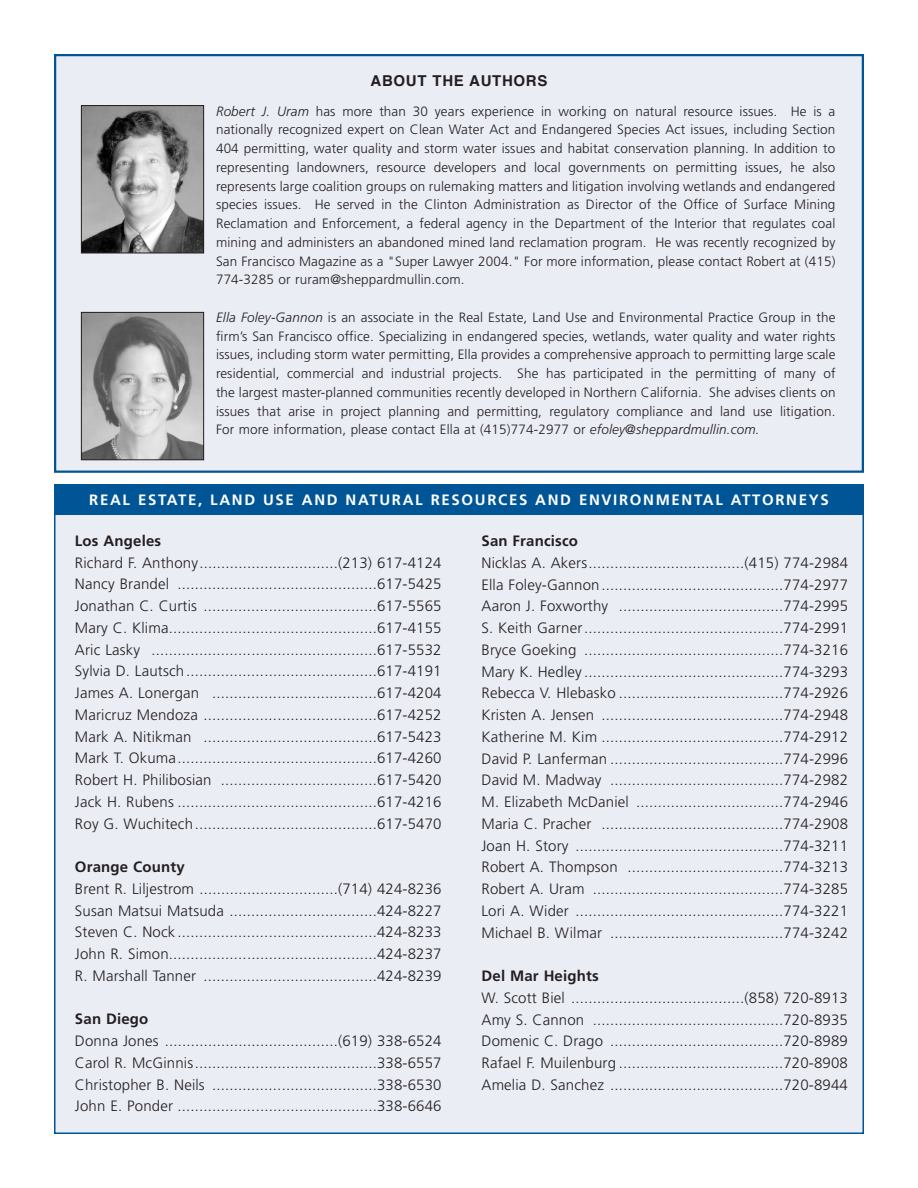
<style>
.page{position:relative;width:918px;height:1188px;background:#fff}
.page>*{position:absolute;margin:0;border:0;box-sizing:border-box;transform-origin:0 0}
.t1{font:300 15px/21.8px "Frutiger";letter-spacing:.01em;color:#231f20;text-align:justify}
.t2{font:700 15px "Frutiger";letter-spacing:.11em;color:#fff}
.t3{font:700 15px "Frutiger";letter-spacing:.01em;color:#231f20}
.t4{font:700 15px "Helvetica";letter-spacing:.045em;color:#231f20}
.t5{font:300 13.5px/18.8px "Frutiger";letter-spacing:.01em;color:#231f20;text-align:justify}
.s1{font-style:italic}
</style>
<div class="page">
<div style="left:55px;top:55px;width:808px;height:417px;background:#ebedf5"></div>
<div style="left:54px;top:54px;width:810px;height:419px;border:2px solid #005596"></div>
<img style="left:83px;top:107px;width:119px;height:144px">
<div style="left:81px;top:105px;width:123px;height:148px;border:1px solid #231f20"></div>
<img style="left:83px;top:314px;width:119px;height:144px">
<div style="left:81px;top:312px;width:123px;height:148px;border:1px solid #231f20"></div>
<div style="left:55px;top:485px;width:808px;height:648px;background:#ebedf5"></div>
<div style="left:54px;top:484px;width:810px;height:31px;background:#005596"></div>
<p class="t4" style="left:371px;top:74px;width:178px">ABOUT THE AUTHORS</p>
<p class="t5" style="left:216px;top:103px;width:621px"><span class="s1">Robert J. Uram</span> has more than 30 years experience in working on natural resource issues. He is a nationally recognized expert on Clean Water Act and Endangered Species Act issues, including Section 404 permitting, water quality and storm water issues and habitat conservation planning. In addition to representing landowners, resource developers and local governments on permitting issues, he also represents large coalition groups on rulemaking matters and litigation involving wetlands and endangered species issues. He served in the Clinton Administration as Director of the Office of Surface Mining Reclamation and Enforcement, a federal agency in the Department of the Interior that regulates coal mining and administers an abandoned mined land reclamation program. He was recently recognized by San Francisco Magazine as a "Super Lawyer 2004." For more information, please contact Robert at (415)<br>774-3285 or ruram@sheppardmullin.com.</p>
<p class="t5" style="left:216px;top:309px;width:621px"><span class="s1">Ella Foley-Gannon</span> is an associate in the Real Estate, Land Use and Environmental Practice Group in the firm’s San Francisco office. Specializing in endangered species, wetlands, water quality and water rights issues, including storm water permitting, Ella provides a comprehensive approach to permitting large scale residential, commercial and industrial projects. She has participated in the permitting of many of the largest master-planned communities recently developed in Northern California. She advises clients on issues that arise in project planning and permitting, regulatory compliance and land use litigation.<br>For more information, please contact Ella at (415)774-2977 or <span class="s1">efoley@sheppardmullin.com.</span></p>
<p class="t2" style="left:89px;top:493px;width:741px">REAL ESTATE, LAND USE AND NATURAL RESOURCES AND ENVIRONMENTAL ATTORNEYS</p>
<p class="t3" style="left:75px;top:535px;width:88px">Los Angeles</p>
<p class="t1" style="left:75px;top:553px;width:368px">Richard F. Anthony................................(213) 617-4124<br>Nancy Brandel ..............................................617-5425<br>Jonathan C. Curtis ........................................617-5565<br>Mary C. Klima................................................617-4155<br>Aric Lasky ....................................................617-5532<br>Sylvia D. Lautsch............................................617-4191<br>James A. Lonergan ......................................617-4204<br>Maricruz Mendoza ........................................617-4252<br>Mark A. Nitikman ........................................617-5423<br>Mark T. Okuma..............................................617-4260<br>Robert H. Philibosian ....................................617-5420<br>Jack H. Rubens ..............................................617-4216<br>Roy G. Wuchitech..........................................617-5470</p>
<p class="t3" style="left:75px;top:861px;width:111px">Orange County</p>
<p class="t1" style="left:75px;top:879px;width:368px">Brent R. Liljestrom ................................(714) 424-8236<br>Susan Matsui Matsuda ..................................424-8227<br>Steven C. Nock..............................................424-8233<br>John R. Simon................................................424-8237<br>R. Marshall Tanner ........................................424-8239</p>
<p class="t3" style="left:75px;top:1013px;width:75px">San Diego</p>
<p class="t1" style="left:75px;top:1031px;width:368px">Donna Jones ........................................(619) 338-6524<br>Carol R. McGinnis..........................................338-6557<br>Christopher B. Neils ......................................338-6530<br>John E. Ponder ..............................................338-6646</p>
<p class="t3" style="left:482px;top:535px;width:98px">San Francisco</p>
<p class="t1" style="left:482px;top:553px;width:368px">Nicklas A. Akers....................................(415) 774-2984<br>Ella Foley-Gannon..........................................774-2977<br>Aaron J. Foxworthy ......................................774-2995<br>S. Keith Garner..............................................774-2991<br>Bryce Goeking ..............................................774-3216<br>Mary K. Hedley..............................................774-3293<br>Rebecca V. Hlebasko ......................................774-2926<br>Kristen A. Jensen ..........................................774-2948<br>Katherine M. Kim ..........................................774-2912<br>David P. Lanferman ........................................774-2996<br>David M. Madway ........................................774-2982<br>M. Elizabeth McDaniel ..................................774-2946<br>Maria C. Pracher ..........................................774-2908<br>Joan H. Story ................................................774-3211<br>Robert A. Thompson ....................................774-3213<br>Robert A. Uram ............................................774-3285<br>Lori A. Wider ................................................774-3221<br>Michael B. Wilmar ........................................774-3242</p>
<p class="t3" style="left:482px;top:970px;width:119px">Del Mar Heights</p>
<p class="t1" style="left:482px;top:988px;width:368px">W. Scott Biel ........................................(858) 720-8913<br>Amy S. Cannon ............................................720-8935<br>Domenic C. Drago ........................................720-8989<br>Rafael F. Muilenburg ......................................720-8908<br>Amelia D. Sanchez ........................................720-8944</p>
</div>
